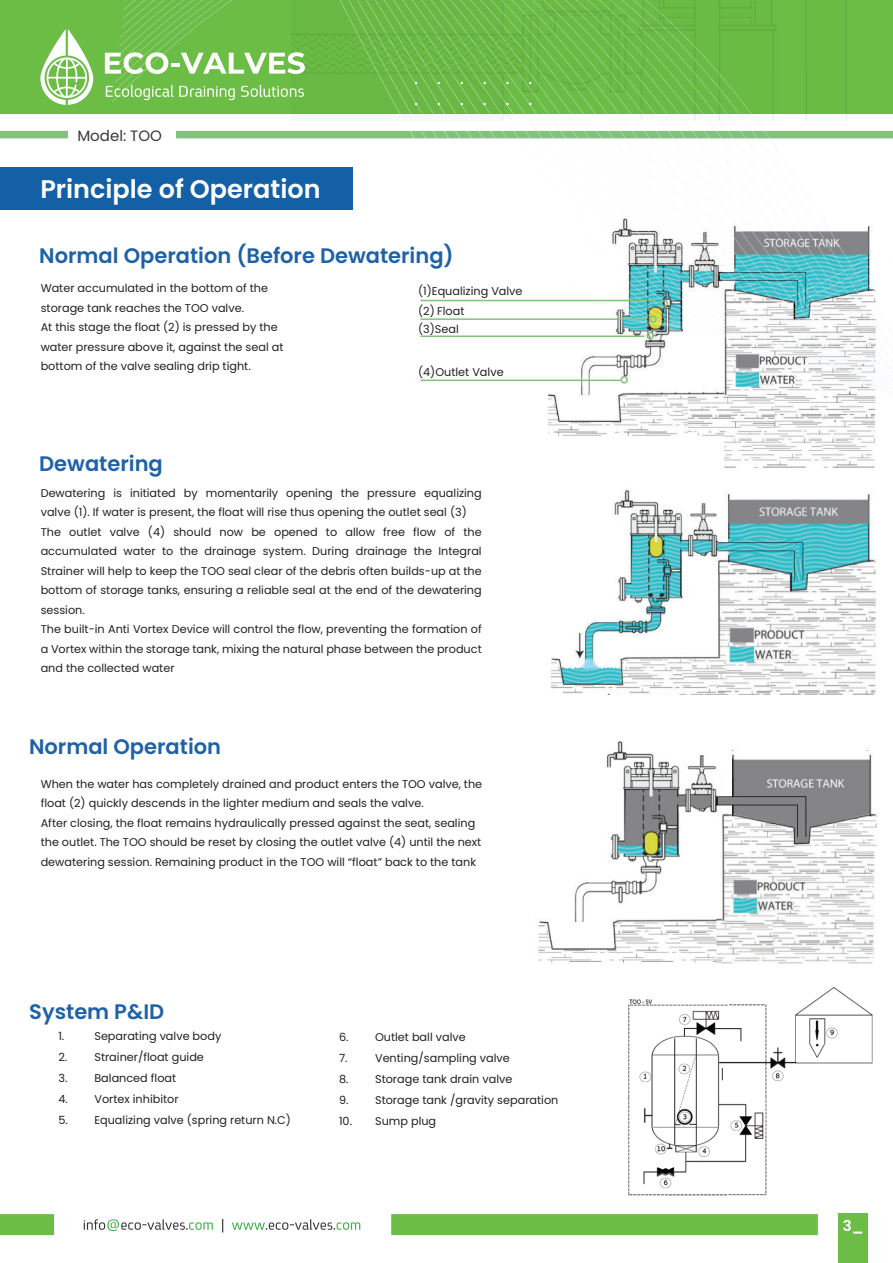
<style>
.page{position:relative;width:893px;height:1263px;background:#fff}
.page>*{position:absolute;margin:0;border:0;box-sizing:border-box;transform-origin:0 0}
.t1{font:600 25.5px "Poppins";color:#fff}
.t2{font:600 21px "Poppins";color:#1f61a7}
.t3{font:15px "Poppins";color:#373838}
.t4{font:600 15px "Poppins";color:#fff}
.t5{font:11.25px/19.5px "Poppins";color:#231f20}
.t6{font:11.25px/19.5px "Poppins";color:#242021}
</style>
<div class="page">
<div style="left:839px;top:1214px;width:29px;height:49px;background:#6cbd46"></div>
<div style="left:0;top:0;width:893px;height:114px;background:#6bbd45"></div>
<div style="left:0;top:131px;width:68px;height:7px;background:#83c27d"></div>
<svg style="left:112px;top:0;width:781px;height:468px"></svg>
<svg style="left:40px;top:29px;width:53px;height:76px"></svg>
<svg style="left:105px;top:52px;width:200px;height:22px"></svg>
<svg style="left:106px;top:85px;width:129px;height:15px"></svg>
<svg style="left:241px;top:85px;width:63px;height:12px"></svg>
<div style="left:391px;top:1214px;width:427px;height:21px;background:#6bbd45"></div>
<div style="left:0;top:1214px;width:54px;height:21px;background:#6bbd45"></div>
<svg style="left:84px;top:1219px;width:129px;height:12px"></svg>
<svg style="left:222px;top:1219px;width:1px;height:13px"></svg>
<svg style="left:232px;top:1219px;width:128px;height:11px"></svg>
<div style="left:0;top:168px;width:353px;height:42px;background:#1360a6"></div>
<hr style="left:420px;top:300px;width:236px;height:1px;background:#83c27d">
<div style="left:661px;top:300px;width:7px;height:7px;border:2px solid #83c27d;border-radius:50%"></div>
<hr style="left:421px;top:318px;width:226px;height:2px;background:#83c27d">
<div style="left:649px;top:315px;width:8px;height:8px;border:2px solid #83c27d;border-radius:50%"></div>
<hr style="left:420px;top:335px;width:224px;height:2px;background:#83c27d">
<div style="left:646px;top:332px;width:8px;height:7px;border:2px solid #83c27d;border-radius:50%"></div>
<hr style="left:421px;top:379px;width:199px;height:2px;background:#83c27d">
<div style="left:620px;top:376px;width:8px;height:7px;border:2px solid #83c27d;border-radius:50%"></div>
<img style="left:628px;top:987px;width:245px;height:209px">
<svg style="left:657px;top:1167px;width:17px;height:9px"></svg>
<img style="left:552px;top:490px;width:325px;height:205px">
<img style="left:538px;top:741px;width:339px;height:222px">
<h3 class="t3" style="left:77px;top:127px;width:86px">Model: TOO</h3>
<h1 class="t1" style="left:40px;top:174px;width:282px">Principle of Operation</h1>
<h2 class="t2" style="left:39px;top:243px;width:416px">Normal Operation (Before Dewatering)</h2>
<p class="t5" style="left:41px;top:278px;width:244px">Water accumulated in the bottom of the storage tank reaches the TOO valve.<br>At this stage the float (2) is pressed by the water pressure above it, against the seal at bottom of the valve sealing drip tight.</p>
<h2 class="t2" style="left:39px;top:451px;width:125px">Dewatering</h2>
<p class="t5" style="left:418px;top:281px;width:106px">(1)Equalizing Valve (2) Float</p>
<p class="t5" style="left:418px;top:319px;width:42px">(3)Seal</p>
<p class="t5" style="left:418px;top:362px;width:87px">(4)Outlet Valve</p>
<p class="t6" style="left:41px;top:483px;width:443px">Dewatering is initiated by momentarily opening the pressure equalizing valve (1). If water is present, the float will rise thus opening the outlet seal (3)<br>The outlet valve (4) should now be opened to allow free flow of the accumulated water to the drainage system. During drainage the Integral Strainer will help to keep the TOO seal clear of the debris often builds-up at the bottom of storage tanks, ensuring a reliable seal at the end of the dewatering session.<br>The built-in Anti Vortex Device will control the flow, preventing the formation of a Vortex within the storage tank, mixing the natural phase between the product and the collected water</p>
<h2 class="t2" style="left:29px;top:734px;width:194px">Normal Operation</h2>
<p class="t5" style="left:41px;top:774px;width:443px">When the water has completely drained and product enters the TOO valve, the float (2) quickly descends in the lighter medium and seals the valve.<br>After closing, the float remains hydraulically pressed against the seat, sealing the outlet. The TOO should be reset by closing the outlet valve (4) until the next dewatering session. Remaining product in the TOO will “float” back to the tank</p>
<h2 class="t2" style="left:29px;top:999px;width:137px">System P&amp;ID</h2>
<p class="t5" style="left:58px;top:1026px;width:7px">1.</p>
<p class="t5" style="left:94px;top:1026px;width:128px">Separating valve body</p>
<p class="t5" style="left:58px;top:1047px;width:10px">2.</p>
<p class="t5" style="left:94px;top:1047px;width:111px">Strainer/float guide</p>
<p class="t5" style="left:58px;top:1068px;width:10px">3.</p>
<p class="t5" style="left:94px;top:1068px;width:83px">Balanced float</p>
<p class="t5" style="left:58px;top:1089px;width:122px">4. Vortex inhibitor</p>
<p class="t5" style="left:58px;top:1111px;width:234px">5. Equalizing valve (spring return N.C)</p>
<p class="t5" style="left:339px;top:1027px;width:128px;line-height:21px">6. Outlet ball valve<br>7.</p>
<p class="t5" style="left:375px;top:1048px;width:136px">Venting/sampling valve</p>
<p class="t5" style="left:339px;top:1069px;width:175px">8. Storage tank drain valve</p>
<p class="t5" style="left:339px;top:1090px;width:221px">9. Storage tank /gravity separation</p>
<p class="t5" style="left:339px;top:1111px;width:99px">10. Sump plug</p>
<h3 class="t4" style="left:843px;top:1217px;width:22px">3_</h3>
</div>
